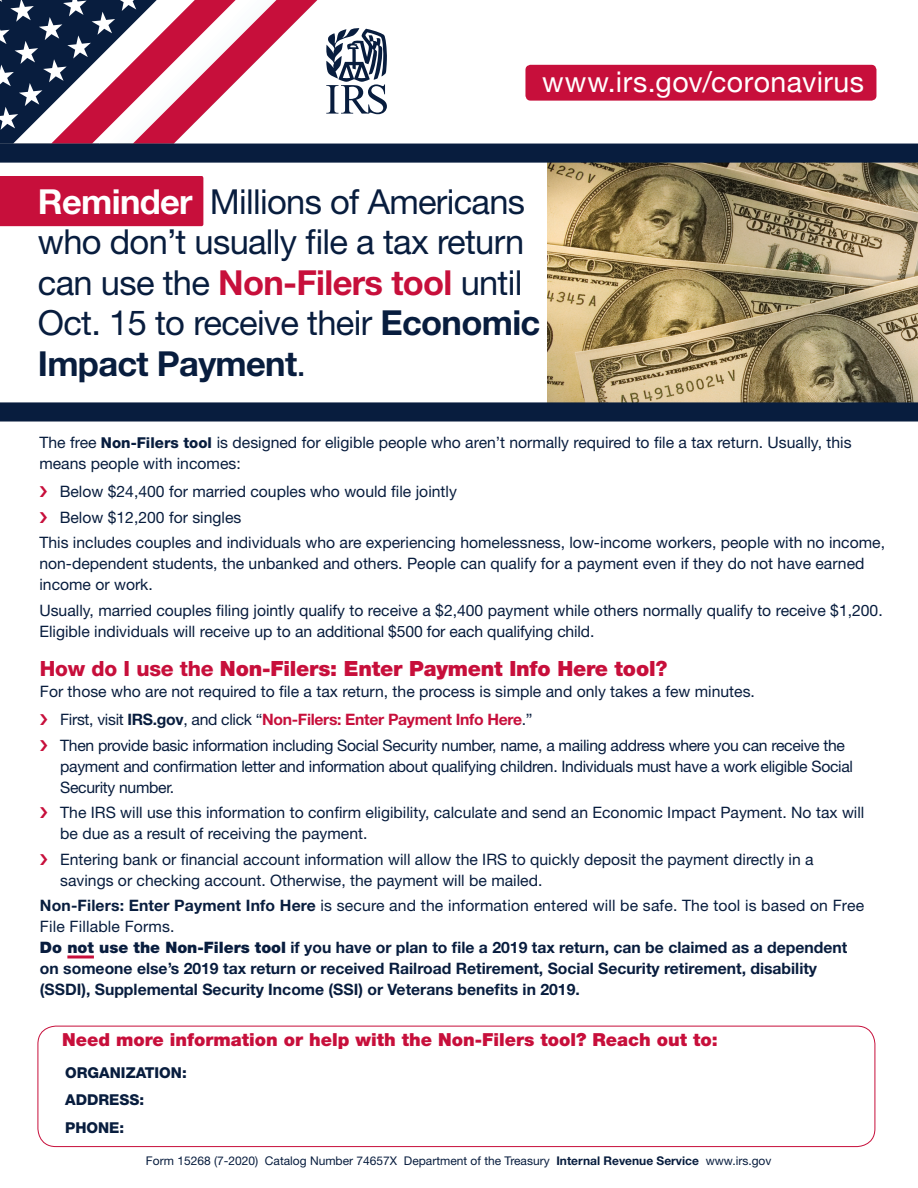
<style>
.page{position:relative;width:918px;height:1188px;background:#fff}
.page>*{position:absolute;margin:0;border:0;box-sizing:border-box;transform-origin:0 0}
.title03{font:34.5px/40.5px "Helvetica Neue LT Std";letter-spacing:-.02em;color:#081d3e}
.main_url{font:28.5px "Helvetica Neue";letter-spacing:.02em;color:#fff}
.body_heading_03_whit{font:900 21px "Helvetica Neue LT Std";letter-spacing:-.01em;color:#c70f3b}
.body_02{font:900 18px "Helvetica Neue LT Std";color:#c70f3b}
.body_02-2{font:15.75px/21px "Helvetica Neue LT Std";color:#081d3e}
.body_02-3{font:700 15.75px/21px "Helvetica Neue LT Std";color:#081d3e}
.body_02-4{font:15.75px/21px "Helvetica Neue LT Std";letter-spacing:-.02em;color:#081d3e}
.t1{font:700 15.75px "Helvetica Neue LT Std";letter-spacing:-.02em;color:#c70f3b}
.body_02-5{font:800 15px "Helvetica Neue LT Std";color:#081d3e}
.product_ID{font:12px "Helvetica Neue LT Std";color:#081d3e}
.s1{font-weight:700;color:#fff}
.s2{color:#c70f3b}
.s3{font-weight:700;color:#c70f3b}
.s4{font-weight:700}
.s5{font-weight:800;font-size:15px}
.s6{font-weight:800}
.s7{font-weight:400;color:#081d3e}
.s8{color:#081d3e}
.s9{font-weight:900}
</style>
<div class="page">
<img style="left:547px;top:163px;width:371px;height:239px">
<div style="left:0;top:176px;width:203px;height:50px;background:#c70f3b"></div>
<svg style="left:0;top:0;width:918px;height:163px"></svg>
<svg style="left:0;top:402px;width:918px;height:20px"></svg>
<hr style="left:67px;top:955px;width:27px;height:3px;background:#c70f3b">
<div style="left:525px;top:65px;width:351px;height:36px;background:#c70f3b;border-radius:5px"></div>
<div style="left:38px;top:1026px;width:837px;height:121px;border:1px solid #c70f3b;border-radius:18px"></div>
<p class="main_url" style="left:542px;top:61px;width:324px">www.irs.gov/coronavirus</p>
<h1 class="title03" style="left:38px;top:181px;width:504px"><span class="s1">Reminder</span><span class="s2">:</span> Millions of Americans who don’t usually file a tax return can use the <span class="s3">Non-Filers tool</span> until<br>Oct. 15 to receive their <span class="s4">Economic<br>Impact Payment</span>.</h1>
<p class="body_02-2" style="left:39px;top:432px;width:814px">The free <span class="s5">Non-Filers tool</span> is designed for eligible people who aren’t normally required to file a tax return. Usually, this means people with incomes:</p>
<p class="body_02-2" style="left:39px;top:481px;width:419px"><span class="s2">❯</span> Below $24,400 for married couples who would file jointly</p>
<p class="body_02-2" style="left:39px;top:506px;width:203px"><span class="s2">❯</span> Below $12,200 for singles</p>
<p class="body_02-2" style="left:39px;top:532px;width:847px">This includes couples and individuals who are experiencing homelessness, low-income workers, people with no income, non-dependent students, the unbanked and others. People can qualify for a payment even if they do not have earned income or work.</p>
<p class="body_02-2" style="left:39px;top:599px;width:845px">Usually, married couples filing jointly qualify to receive a $2,400 payment while others normally qualify to receive $1,200.<br>Eligible individuals will receive up to an additional $500 for each qualifying child.</p>
<h2 class="body_heading_03_whit" style="left:40px;top:656px;width:629px"><span class="s6">How do I use the</span> Non-Filers: Enter Payment Info Here tool<span class="s6">?</span></h2>
<p class="body_02-2" style="left:40px;top:681px;width:717px">For those who are not required to file a tax return, the process is simple and only takes a few minutes.</p>
<p class="t1" style="left:40px;top:710px;width:494px">❯ <span class="s7">First, visit</span> <span class="s8">IRS.gov</span><span class="s7">, and click “</span>Non-Filers: Enter Payment Info Here<span class="s7">.”</span></p>
<p class="body_02-4" style="left:60px;top:734px;width:794px;text-indent:-20px"><span class="s2">❯</span> Then provide basic information including Social Security number, name, a mailing address where you can receive the payment and confirmation letter and information about qualifying children. Individuals must have a work eligible Social<br>Security number.</p>
<p class="body_02-2" style="left:60px;top:802px;width:806px;text-indent:-20px"><span class="s2">❯</span> The IRS will use this information to confirm eligibility, calculate and send an Economic Impact Payment. No tax will be due as a result of receiving the payment.</p>
<p class="body_02-2" style="left:60px;top:848px;width:755px;text-indent:-20px"><span class="s2">❯</span> Entering bank or financial account information will allow the IRS to quickly deposit the payment directly in a savings or checking account. Otherwise, the payment will be mailed.</p>
<p class="body_02-2" style="left:40px;top:895px;width:826px"><span class="s4">Non-Filers: Enter Payment Info Here</span> is secure and the information entered will be safe. The tool is based on Free<br>File Fillable Forms.</p>
<p class="body_02-3" style="left:40px;top:937px;width:809px"><span class="s9">Do not use the Non-Filers tool</span> if you have or plan to file a 2019 tax return, can be claimed as a dependent on someone else’s 2019 tax return or received Railroad Retirement, Social Security retirement, disability (SSDI), Supplemental Security Income (SSI) or Veterans benefits in 2019.</p>
<p class="body_02" style="left:62px;top:1029px;width:657px">Need more information or help with the Non-Filers tool? Reach out to:</p>
<p class="body_02-5" style="left:65px;top:1063px;width:123px">ORGANIZATION:</p>
<p class="body_02-5" style="left:65px;top:1091px;width:81px">ADDRESS:</p>
<p class="body_02-5" style="left:65px;top:1119px;width:61px">PHONE:</p>
<p class="product_ID" style="left:146px;top:1154px;width:627px">Form 15268 (7-2020) Catalog Number 74657X Department of the Treasury <span class="s4">Internal Revenue Service</span> www.irs.gov</p>
</div>
